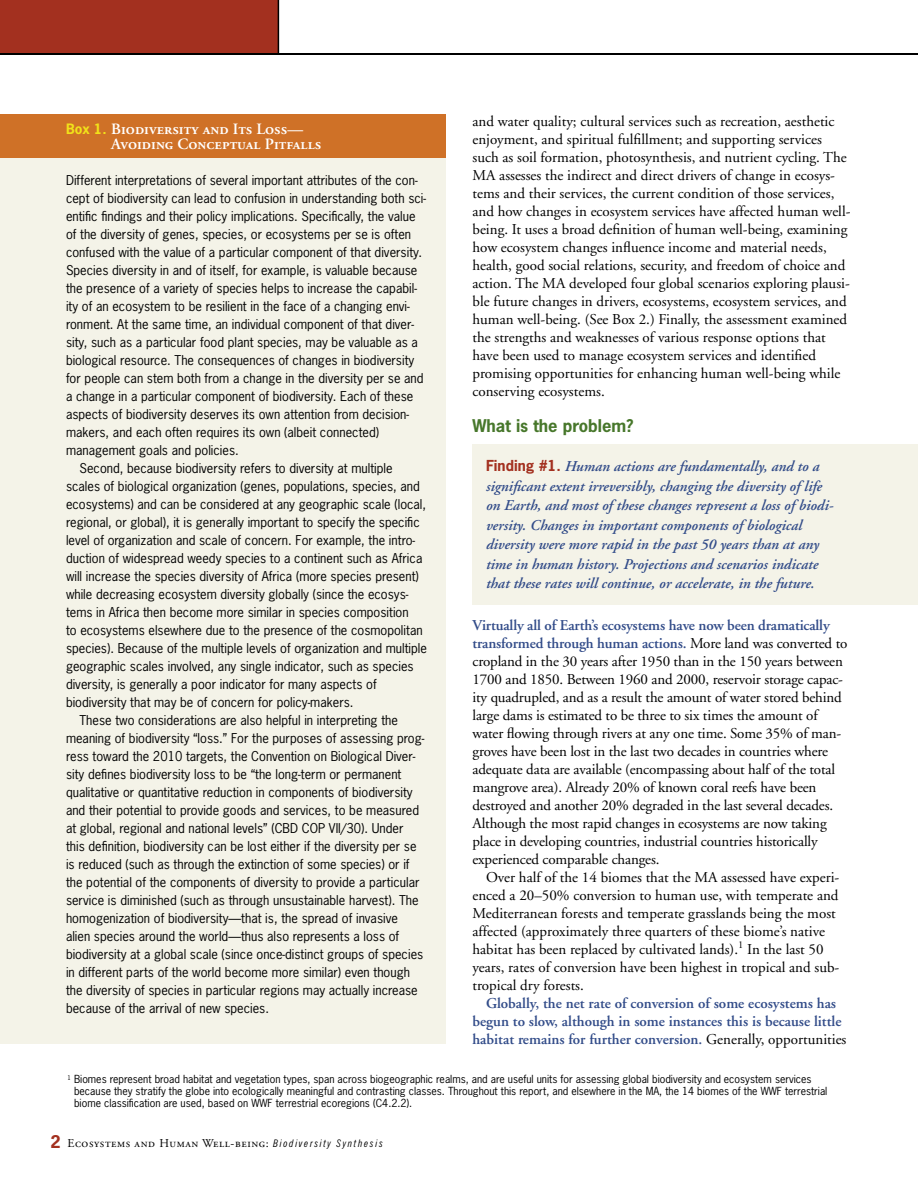
<style>
.page{position:relative;width:918px;height:1188px;background:#fff}
.page>*{position:absolute;margin:0;border:0;box-sizing:border-box;transform-origin:0 0}
.HEAD{font:700 16.5px "News Gothic Std";color:#47772b}
.BOX_SIDEBAR_Head{font:15.75px/15px "Adobe Garamond Semibold SC";color:#fff}
.BODY_TEXT{font:15px/18px "Adobe Garamond";color:#000}
.FINDINGS{font:italic 600 15px/19.5px "Adobe Garamond";color:#324c89}
.BODY_TEXT-2{font:600 15px/18px "Adobe Garamond";color:#324c89;text-align:center}
.BOX_SIDEBAR_Copy{font:12.75px/18px "News Gothic Std";color:#000}
.t1{font:12px "Adobe Garamond Regular SC";letter-spacing:.05em;color:#000}
.FOOTNOTE{font:10.5px/12px "News Gothic Std";color:#000}
.s1{font-family:"News Gothic Std";font-weight:700;font-style:normal;font-size:14.25px;color:#a3301f}
.s2{font-weight:600;color:#324c89}
.s3{font-weight:400;color:#000}
.s4{font-family:"News Gothic Std";font-weight:700;font-size:13.5px;color:#f1e21a}
.s5{font-family:"News Gothic Std";font-weight:700;font-size:16.5px;color:#a3301f}
.s6{font-family:"News Gothic BT";font-style:italic;font-stretch:condensed;font-size:10.5px}
</style>
<div class="page">
<div style="left:0;top:0;width:278px;height:54px;background:#a3301f"></div>
<hr style="left:278px;top:0;width:1px;height:54px;background:#000">
<hr style="left:0;top:53px;width:918px;height:1px;background:#000">
<div style="left:472px;top:444px;width:446px;height:160px;background:#f4f3e8"></div>
<div style="left:0;top:122px;width:445px;height:921px;background:#f4f3e8"></div>
<div style="left:0;top:114px;width:446px;height:44px;background:#cf7127"></div>
<p class="BODY_TEXT" style="left:472px;top:113px;width:380px">and water quality; cultural services such as recreation, aesthetic enjoyment, and spiritual fulfillment; and supporting services such as soil formation, photosynthesis, and nutrient cycling. The MA assesses the indirect and direct drivers of change in ecosys&shy;tems and their services, the current condition of those services, and how changes in ecosystem services have affected human well&shy;being. It uses a broad definition of human well-being, examining how ecosystem changes influence income and material needs, health, good social relations, security, and freedom of choice and action. The MA developed four global scenarios exploring plausi&shy;ble future changes in drivers, ecosystems, ecosystem services, and human well-being. (See Box 2.) Finally, the assessment examined the strengths and weaknesses of various response options that have been used to manage ecosystem services and identified promising opportunities for enhancing human well-being while conserving ecosystems.</p>
<p class="HEAD" style="left:472px;top:415px;width:163px">What is the problem?</p>
<p class="FINDINGS" style="left:486px;top:457px;width:348px"><span class="s1">Finding #1.</span> Human actions are fundamentally, and to a significant extent irreversibly, changing the diversity of life on Earth, and most of these changes represent a loss of biodi&shy;versity. Changes in important components of biological diversity were more rapid in the past 50 years than at any time in human history. Projections and scenarios indicate that these rates will continue, or accelerate, in the future.</p>
<p class="BODY_TEXT" style="left:472px;top:617px;width:376px"><span class="s2">Virtually all of Earth’s ecosystems have now been dramatically transformed through human actions.</span> More land was converted to cropland in the 30 years after 1950 than in the 150 years between 1700 and 1850. Between 1960 and 2000, reservoir storage capac&shy;ity quadrupled, and as a result the amount of water stored behind large dams is estimated to be three to six times the amount of water flowing through rivers at any one time. Some 35% of man&shy;groves have been lost in the last two decades in countries where adequate data are available (encompassing about half of the total mangrove area). Already 20% of known coral reefs have been destroyed and another 20% degraded in the last several decades.<br>Although the most rapid changes in ecosystems are now taking place in developing countries, industrial countries historically experienced comparable changes.</p>
<p class="BODY_TEXT" style="left:472px;top:869px;width:368px;text-indent:14px">Over half of the 14 biomes that the MA assessed have experi&shy;enced a 20–50% conversion to human use, with temperate and Mediterranean forests and temperate grasslands being the most affected (approximately three quarters of these biome’s native habitat has been replaced by cultivated lands).<sup>1</sup> In the last 50 years, rates of conversion have been highest in tropical and sub&shy;tropical dry forests.</p>
<p class="BODY_TEXT-2" style="left:472px;top:995px;width:375px">Globally, the net rate of conversion of some ecosystems has begun to slow, although in some instances this is because little habitat remains for further conversion. <span class="s3">Generally, opportunities</span></p>
<p class="FOOTNOTE" style="left:74px;top:1073px;width:755px;text-indent:-7px"><sup>1</sup> Biomes represent broad habitat and vegetation types, span across biogeographic realms, and are useful units for assessing global biodiversity and ecosystem services because they stratify the globe into ecologically meaningful and contrasting classes. Throughout this report, and elsewhere in the MA, the 14 biomes of the WWF terrestrial biome classification are used, based on WWF terrestrial ecoregions (C4.2.2).</p>
<p class="BOX_SIDEBAR_Head" style="left:111px;top:121px;width:212px;text-indent:-45px"><span class="s4">Box 1.</span> Biodiversity and Its Loss—<br>Avoiding Conceptual Pitfalls</p>
<p class="BOX_SIDEBAR_Copy" style="left:66px;top:171px;width:362px">Different interpretations of several important attributes of the con&shy;cept of biodiversity can lead to confusion in understanding both sci&shy;entific findings and their policy implications. Specifically, the value of the diversity of genes, species, or ecosystems per se is often confused with the value of a particular component of that diversity.<br>Species diversity in and of itself, for example, is valuable because the presence of a variety of species helps to increase the capabil&shy;ity of an ecosystem to be resilient in the face of a changing envi&shy;ronment. At the same time, an individual component of that diver&shy;sity, such as a particular food plant species, may be valuable as a biological resource. The consequences of changes in biodiversity for people can stem both from a change in the diversity per se and a change in a particular component of biodiversity. Each of these aspects of biodiversity deserves its own attention from decision&shy;makers, and each often requires its own (albeit connected) management goals and policies.</p>
<p class="BOX_SIDEBAR_Copy" style="left:66px;top:459px;width:363px;text-indent:14px">Second, because biodiversity refers to diversity at multiple scales of biological organization (genes, populations, species, and ecosystems) and can be considered at any geographic scale (local, regional, or global), it is generally important to specify the specific level of organization and scale of concern. For example, the intro&shy;duction of widespread weedy species to a continent such as Africa will increase the species diversity of Africa (more species present) while decreasing ecosystem diversity globally (since the ecosys&shy;tems in Africa then become more similar in species composition<br>to ecosystems elsewhere due to the presence of the cosmopolitan species). Because of the multiple levels of organization and multiple geographic scales involved, any single indicator, such as species diversity, is generally a poor indicator for many aspects of biodiversity that may be of concern for policy-makers.</p>
<p class="BOX_SIDEBAR_Copy" style="left:66px;top:711px;width:360px;text-indent:14px">These two considerations are also helpful in interpreting the meaning of biodiversity “loss.” For the purposes of assessing prog&shy;ress toward the 2010 targets, the Convention on Biological Diver&shy;sity defines biodiversity loss to be “the long-term or permanent qualitative or quantitative reduction in components of biodiversity and their potential to provide goods and services, to be measured at global, regional and national levels” (CBD COP VII/30). Under this definition, biodiversity can be lost either if the diversity per se is reduced (such as through the extinction of some species) or if the potential of the components of diversity to provide a particular service is diminished (such as through unsustainable harvest). The homogenization of biodiversity—that is, the spread of invasive alien species around the world—thus also represents a loss of biodiversity at a global scale (since once-distinct groups of species in different parts of the world become more similar) even though the diversity of species in particular regions may actually increase because of the arrival of new species.</p>
<p class="t1" style="left:50px;top:1137px;width:334px"><span class="s5">2</span> Ecosystems and Human Well-being: <span class="s6">Biodiversity Synthesis</span></p>
</div>
